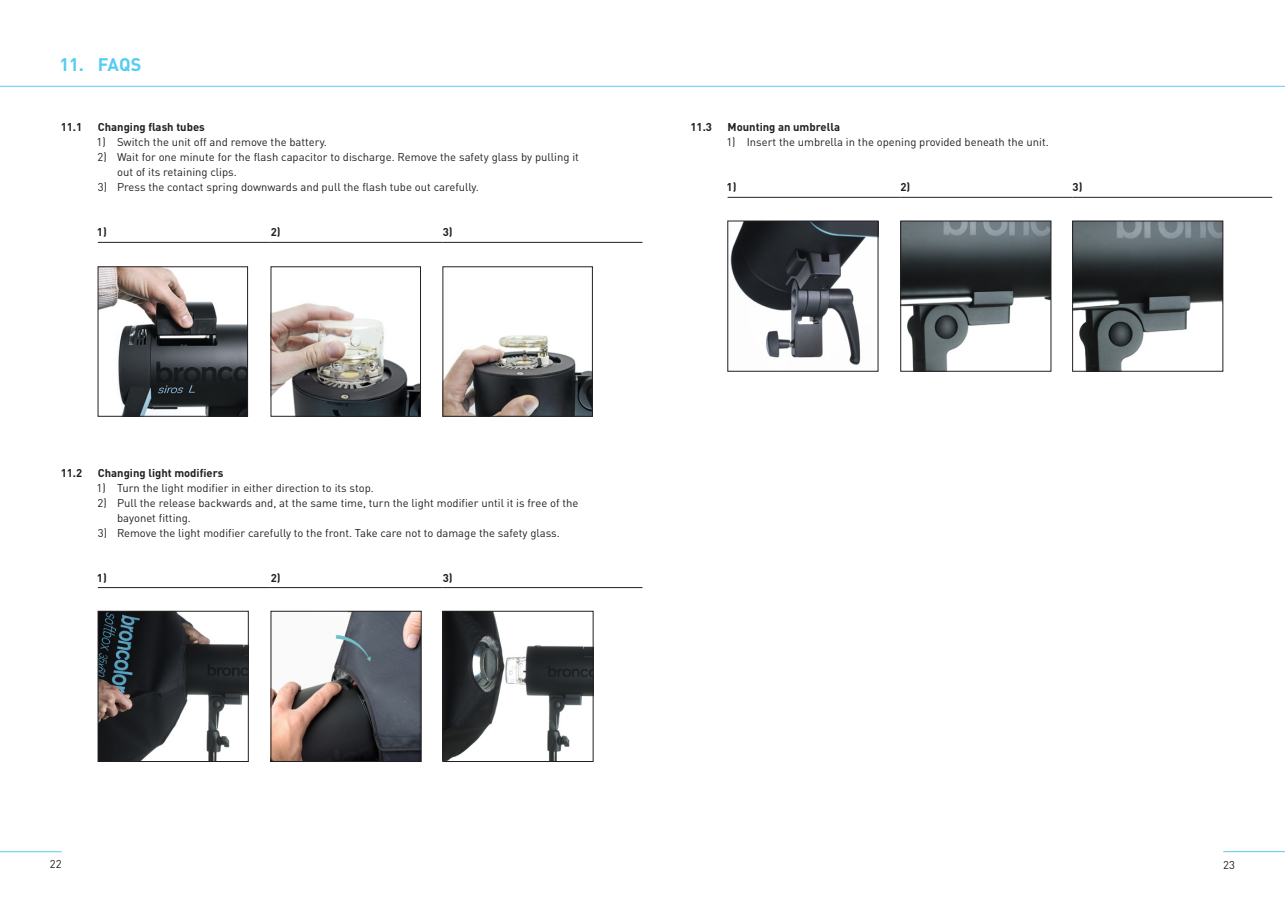
<style>
.page{position:relative;width:1285px;height:919px;background:#fff}
.page>*{position:absolute;margin:0;border:0;box-sizing:border-box;transform-origin:0 0}
.t1{font:700 18px "DINOT";color:#56cbf5}
.t2{font:11.25px/15px "DINOT";color:#231f20}
.t3{font:700 11.25px "DINOT";color:#231f20}
</style>
<div class="page">
<hr style="left:0;top:851px;width:62px;height:1px;background:#56cbf5">
<hr style="left:1222px;top:851px;width:62px;height:1px;background:#56cbf5">
<hr style="left:0;top:86px;width:1284px;height:1px;background:#56cbf5">
<hr style="left:727px;top:197px;width:173px;height:1px;background:#231f20">
<hr style="left:900px;top:197px;width:172px;height:1px;background:#231f20">
<hr style="left:1072px;top:197px;width:199px;height:1px;background:#231f20">
<img style="left:730px;top:223px;width:146px;height:142px">
<div style="left:727px;top:221px;width:151px;height:150px;border:1px solid #231f20"></div>
<img style="left:902px;top:223px;width:146px;height:146px">
<div style="left:900px;top:221px;width:150px;height:150px;border:1px solid #231f20"></div>
<img style="left:1074px;top:223px;width:146px;height:146px">
<div style="left:1072px;top:221px;width:150px;height:150px;border:1px solid #231f20"></div>
<hr style="left:98px;top:242px;width:173px;height:1px;background:#231f20">
<hr style="left:271px;top:242px;width:171px;height:1px;background:#231f20">
<hr style="left:442px;top:242px;width:200px;height:1px;background:#231f20">
<img style="left:100px;top:268px;width:146px;height:146px">
<div style="left:98px;top:266px;width:150px;height:150px;border:1px solid #231f20"></div>
<img style="left:273px;top:303px;width:145px;height:111px">
<div style="left:271px;top:266px;width:149px;height:150px;border:1px solid #231f20"></div>
<img style="left:444px;top:335px;width:146px;height:79px">
<div style="left:442px;top:266px;width:150px;height:150px;border:1px solid #231f20"></div>
<hr style="left:98px;top:587px;width:173px;height:1px;background:#231f20">
<hr style="left:271px;top:587px;width:171px;height:1px;background:#231f20">
<hr style="left:442px;top:587px;width:200px;height:1px;background:#231f20">
<img style="left:100px;top:613px;width:146px;height:146px">
<div style="left:98px;top:611px;width:150px;height:150px;border:1px solid #231f20"></div>
<img style="left:273px;top:613px;width:146px;height:146px">
<div style="left:271px;top:611px;width:150px;height:150px;border:1px solid #231f20"></div>
<img style="left:444px;top:613px;width:147px;height:146px">
<div style="left:442px;top:611px;width:151px;height:150px;border:1px solid #231f20"></div>
<h1 class="t1" style="left:59px;top:52px;width:84px">11. FAQS</h1>
<p class="t3" style="left:61px;top:120px;width:23px">11.1</p>
<p class="t3" style="left:98px;top:120px;width:108px">Changing flash tubes</p>
<p class="t2" style="left:97px;top:134px;width:232px">1) Switch the unit off and remove the battery.</p>
<p class="t2" style="left:117px;top:149px;width:463px;text-indent:-20px">2) Wait for one minute for the flash capacitor to discharge. Remove the safety glass by pulling it out of its retaining clips.</p>
<p class="t2" style="left:98px;top:179px;width:382px">3) Press the contact spring downwards and pull the flash tube out carefully.</p>
<p class="t3" style="left:97px;top:225px;width:11px">1)</p>
<p class="t3" style="left:271px;top:225px;width:11px">2)</p>
<p class="t3" style="left:443px;top:225px;width:11px">3)</p>
<p class="t3" style="left:61px;top:465px;width:23px">11.2</p>
<p class="t3" style="left:98px;top:465px;width:127px">Changing light modifiers</p>
<p class="t2" style="left:97px;top:479px;width:279px">1) Turn the light modifier in either direction to its stop.</p>
<p class="t2" style="left:117px;top:494px;width:463px;text-indent:-20px">2) Pull the release backwards and, at the same time, turn the light modifier until it is free of the bayonet fitting.</p>
<p class="t2" style="left:98px;top:524px;width:463px">3) Remove the light modifier carefully to the front. Take care not to damage the safety glass.</p>
<p class="t3" style="left:97px;top:570px;width:11px">1)</p>
<p class="t3" style="left:271px;top:570px;width:11px">2)</p>
<p class="t3" style="left:443px;top:570px;width:11px">3)</p>
<p class="t3" style="left:690px;top:120px;width:23px">11.3</p>
<p class="t3" style="left:727px;top:120px;width:114px">Mounting an umbrella</p>
<p class="t2" style="left:726px;top:134px;width:324px">1) Insert the umbrella in the opening provided beneath the unit.</p>
<p class="t3" style="left:726px;top:180px;width:11px">1)</p>
<p class="t3" style="left:900px;top:180px;width:11px">2)</p>
<p class="t3" style="left:1072px;top:180px;width:11px">3)</p>
<p class="t2" style="left:50px;top:856px;width:13px">22</p>
<p class="t2" style="left:1222px;top:857px;width:13px">23</p>
</div>
